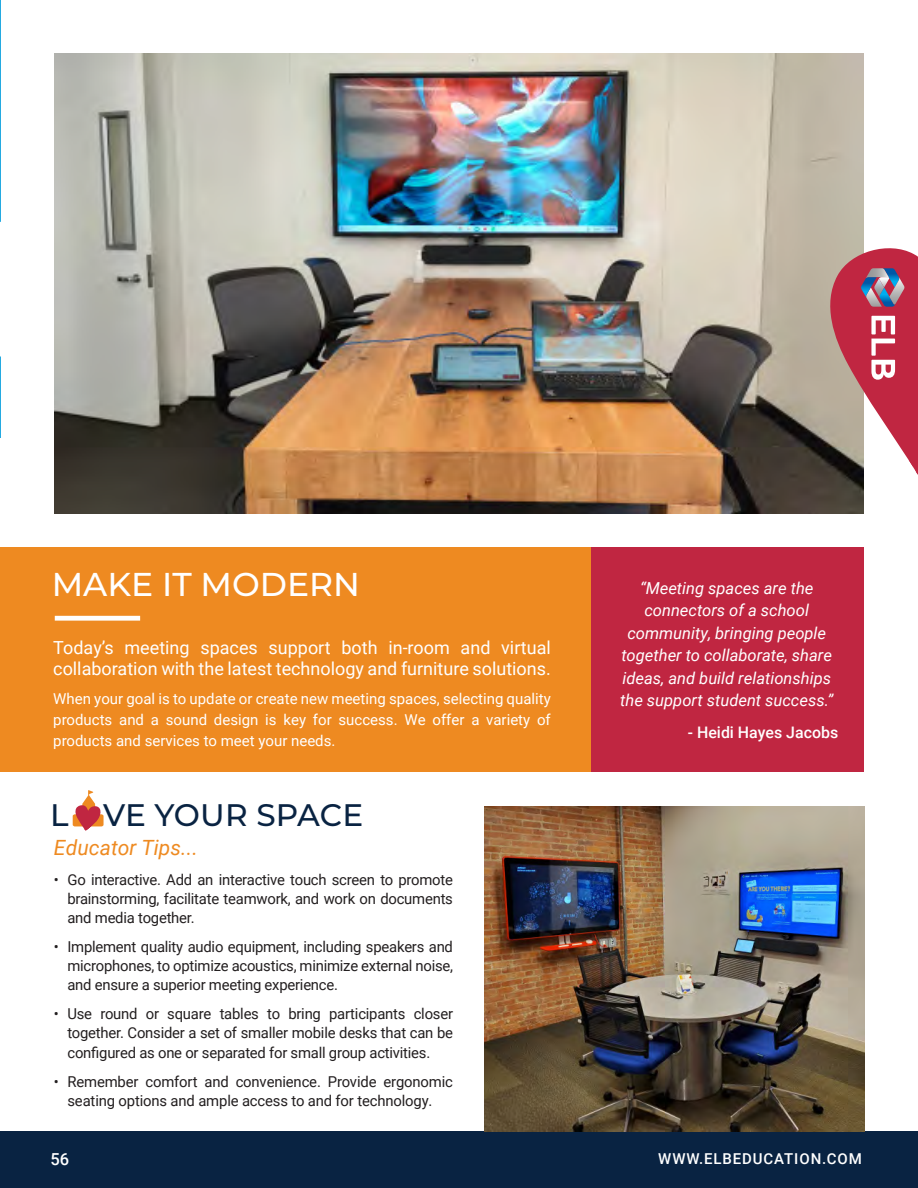
<style>
.page{position:relative;width:918px;height:1188px;background:#fff}
.page>*{position:absolute;margin:0;border:0;box-sizing:border-box;transform-origin:0 0}
.Left_Jusitfy{font:500 33px "Montserrat";color:#fff}
.Center{font:500 31.2px "Montserrat";color:#092342}
.Left_Jusitfy-2{font:italic 21px "Roboto";letter-spacing:.005em;color:#ee8a21}
.Left_Jusitfy-3{font:18px/21.6px "Roboto";color:#fff}
.Left_Jusitfy-4{font:italic 16.5px/22.5px "Roboto";color:#fff;text-align:center}
.t1{font:500 16.5px "Roboto";color:#fff}
.Left_Jusitfy-5{font:500 15.9px "Roboto";color:#fff}
.t2{font:15px/19.2px "Roboto";letter-spacing:-.015em;color:#231f20;text-align:justify}
.Left_Jusitfy-6{font:15px/21px "Roboto";color:#fff;text-align:justify}
.t3{font:500 15px "Roboto";letter-spacing:.06em;color:#fff}
</style>
<div class="page">
<div style="left:0;top:1131px;width:918px;height:57px;background:#092342"></div>
<hr style="left:0;top:0;width:1px;height:438px;background:#24aae1">
<img style="left:484px;top:807px;width:380px;height:324px">
<img style="left:54px;top:54px;width:809px;height:460px">
<div style="left:0;top:547px;width:593px;height:225px;background:#ee8a21"></div>
<div style="left:592px;top:547px;width:272px;height:225px;background:#c02641"></div>
<div style="left:55px;top:616px;width:85px;height:5px;background:#fff"></div>
<svg style="left:72px;top:790px;width:32px;height:41px"></svg>
<svg style="left:0;top:221px;width:1px;height:136px"></svg>
<svg style="left:822px;top:241px;width:96px;height:239px"></svg>
<p class="Left_Jusitfy" style="left:52px;top:561px;width:310px">MAKE IT MODERN</p>
<p class="Left_Jusitfy-3" style="left:53px;top:636px;width:499px">Today’s meeting spaces support both in-room and virtual collaboration with the latest technology and furniture solutions.</p>
<p class="Left_Jusitfy-6" style="left:53px;top:688px;width:499px">When your goal is to update or create new meeting spaces, selecting quality products and a sound design is key for success. We offer a variety of products and services to meet your needs.</p>
<p class="Center" style="left:50px;top:793px;width:315px">L VE YOUR SPACE</p>
<p class="Left_Jusitfy-2" style="left:54px;top:833px;width:145px">Educator Tips...</p>
<p class="t2" style="left:67px;top:870px;width:387px;line-height:18.8px;text-indent:-14px">• Go interactive. Add an interactive touch screen to promote brainstorming, facilitate teamwork, and work on documents and media together.</p>
<p class="t2" style="left:67px;top:936px;width:387px;text-indent:-14px">• Implement quality audio equipment, including speakers and microphones, to optimize acoustics, minimize external noise, and ensure a superior meeting experience.</p>
<p class="t2" style="left:67px;top:1004px;width:387px;text-indent:-14px">• Use round or square tables to bring participants closer together. Consider a set of smaller mobile desks that can be configured as one or separated for small group activities.</p>
<p class="t2" style="left:54px;top:1072px;width:400px;line-height:18.8px;text-align:center">• Remember comfort and convenience. Provide ergonomic seating options and ample access to and for technology.</p>
<p class="Left_Jusitfy-4" style="left:620px;top:576px;width:215px">“Meeting spaces are the connectors of a school community, bringing people together to collaborate, share ideas, and build relationships the support student success.”</p>
<p class="Left_Jusitfy-5" style="left:688px;top:721px;width:152px">- Heidi Hayes Jacobs</p>
<p class="t1" style="left:51px;top:1148px;width:20px">56</p>
<p class="t3" style="left:658px;top:1149px;width:205px">WWW.ELBEDUCATION.COM</p>
</div>
